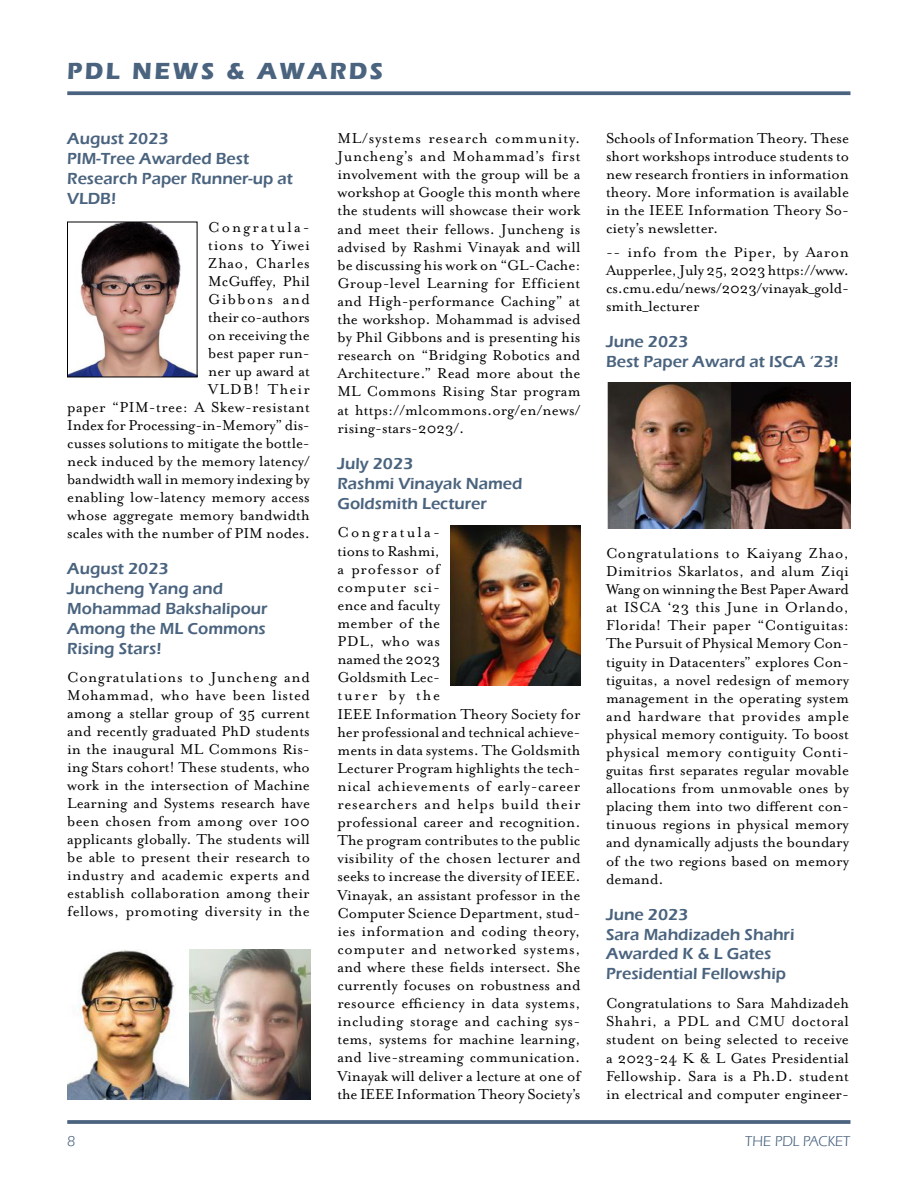
<style>
.page{position:relative;width:918px;height:1188px;background:#fff}
.page>*{position:absolute;margin:0;border:0;box-sizing:border-box;transform-origin:0 0}
.TitleBar{font:700 24px "Eras ITC";letter-spacing:.1em;color:#4a637e}
.Body_text{font:16.5px/18.1px "Mrs Eaves Roman";color:#000;text-align:justify}
.Subhead_3{font:600 16.5px/19.8px "Eras ITC";color:#4a637e}
.t1{font:15px "Eras IT Cby BT";color:#4a637e}
.t2{font:15px "Eras IT Cby BT";color:#4a637e}
</style>
<div class="page">
<svg style="left:67px;top:1120px;width:784px;height:4px;background:#556c85"></svg>
<svg style="left:67px;top:91px;width:784px;height:4px;background:#597089"></svg>
<img style="left:69px;top:224px;width:126px;height:151px">
<div style="left:67px;top:222px;width:130px;height:155px;border:1px solid #000"></div>
<img style="left:67px;top:950px;width:244px;height:150px">
<img style="left:451px;top:525px;width:129px;height:160px">
<img style="left:608px;top:383px;width:243px;height:145px">
<p class="TitleBar" style="left:67px;top:58px;width:317px">PDL NEWS &amp; AWARDS</p>
<p class="Subhead_3" style="left:67px;top:129px;width:227px">August 2023<br>PIM-Tree Awarded Best<br>Research Paper Runner-up at<br>VLDB!</p>
<p class="Body_text" style="left:67px;top:219px;width:244px;text-align:right">Congratula-<br>tions to Yiwei<br>Zhao, Charles<br>McGuffey, Phil<br>Gibbons and<br>their co-authors<br>on receiving the<br>best paper run-<br>ner up award at<br>VLDB! Their<br>paper “PIM-tree: A Skew-resistant<br>Index for Processing-in-Memory” dis&shy;cusses solutions to mitigate the bottle&shy;neck induced by the memory latency/ bandwidth wall in memory indexing by enabling low-latency memory access whose aggregate memory bandwidth scales with the number of PIM nodes.</p>
<p class="Subhead_3" style="left:67px;top:559px;width:202px">August 2023<br>Juncheng Yang and<br>Mohammad Bakshalipour<br>Among the ML Commons<br>Rising Stars!</p>
<p class="Body_text" style="left:67px;top:669px;width:244px">Congratulations to Juncheng and Mohammad, who have been listed among a stellar group of 35 current and recently graduated PhD students in the inaugural ML Commons Ris&shy;ing Stars cohort! These students, who work in the intersection of Machine Learning and Systems research have been chosen from among over 100 applicants globally. The students will be able to present their research to industry and academic experts and establish collaboration among their fellows, promoting diversity in the</p>
<p class="Body_text" style="left:338px;top:129px;width:245px">ML/systems research community.<br>Juncheng’s and Mohammad’s first involvement with the group will be a workshop at Google this month where the students will showcase their work and meet their fellows. Juncheng is advised by Rashmi Vinayak and will be discussing his work on “GL-Cache:<br>Group-level Learning for Efficient and High-performance Caching” at the workshop. Mohammad is advised by Phil Gibbons and is presenting his research on “Bridging Robotics and Architecture.” Read more about the ML Commons Rising Star program at https://mlcommons.org/en/news/ rising-stars-2023/.</p>
<p class="Subhead_3" style="left:338px;top:453px;width:187px">July 2023<br>Rashmi Vinayak Named<br>Goldsmith Lecturer</p>
<p class="Body_text" style="left:338px;top:524px;width:245px;text-align:left">Congratula-<br>tions to Rashmi,<br>a professor of<br>computer sci-<br>ence and faculty<br>member of the<br>PDL, who was<br>named the 2023<br>Goldsmith Lec-<br>turer by the<br>IEEE Information Theory Society for her professional and technical achieve&shy;ments in data systems. The Goldsmith<br>Lecturer Program highlights the tech&shy;nical achievements of early-career researchers and helps build their professional career and recognition.<br>The program contributes to the public visibility of the chosen lecturer and seeks to increase the diversity of IEEE.<br>Vinayak, an assistant professor in the<br>Computer Science Department, stud&shy;ies information and coding theory, computer and networked systems, and where these fields intersect. She currently focuses on robustness and resource efficiency in data systems, including storage and caching sys&shy;tems, systems for machine learning, and live-streaming communication.<br>Vinayak will deliver a lecture at one of the IEEE Information Theory Society’s</p>
<p class="Body_text" style="left:606px;top:129px;width:245px">Schools of Information Theory. These short workshops introduce students to new research frontiers in information theory. More information is available in the IEEE Information Theory So&shy;ciety’s newsletter.</p>
<p class="Body_text" style="left:606px;top:243px;width:244px">-- info from the Piper, by Aaron Aupperlee, July 25, 2023 https://www. cs.cmu.edu/news/2023/vinayak_gold&shy;smith_lecturer</p>
<p class="Subhead_3" style="left:606px;top:332px;width:234px">June 2023<br>Best Paper Award at ISCA ‘23!</p>
<p class="Body_text" style="left:606px;top:544px;width:245px">Congratulations to Kaiyang Zhao, Dimitrios Skarlatos, and alum Ziqi Wang on winning the Best Paper Award at ISCA ‘23 this June in Orlando, Florida! Their paper “Contiguitas:<br>The Pursuit of Physical Memory Con&shy;tiguity in Datacenters” explores Con&shy;tiguitas, a novel redesign of memory management in the operating system and hardware that provides ample physical memory contiguity. To boost physical memory contiguity Conti&shy;guitas first separates regular movable allocations from unmovable ones by placing them into two different con&shy;tinuous regions in physical memory and dynamically adjusts the boundary of the two regions based on memory demand.</p>
<p class="Subhead_3" style="left:606px;top:904px;width:190px">June 2023<br>Sara Mahdizadeh Shahri<br>Awarded K &amp; L Gates<br>Presidential Fellowship</p>
<p class="Body_text" style="left:606px;top:994px;width:245px">Congratulations to Sara Mahdizadeh Shahri, a PDL and CMU doctoral student on being selected to receive a 2023-24 K &amp; L Gates Presidential Fellowship. Sara is a Ph.D. student in electrical and computer engineer-</p>
<p class="t2" style="left:68px;top:1132px;width:9px">8</p>
<p class="t1" style="left:745px;top:1132px;width:107px">THE PDL PACKET</p>
</div>
